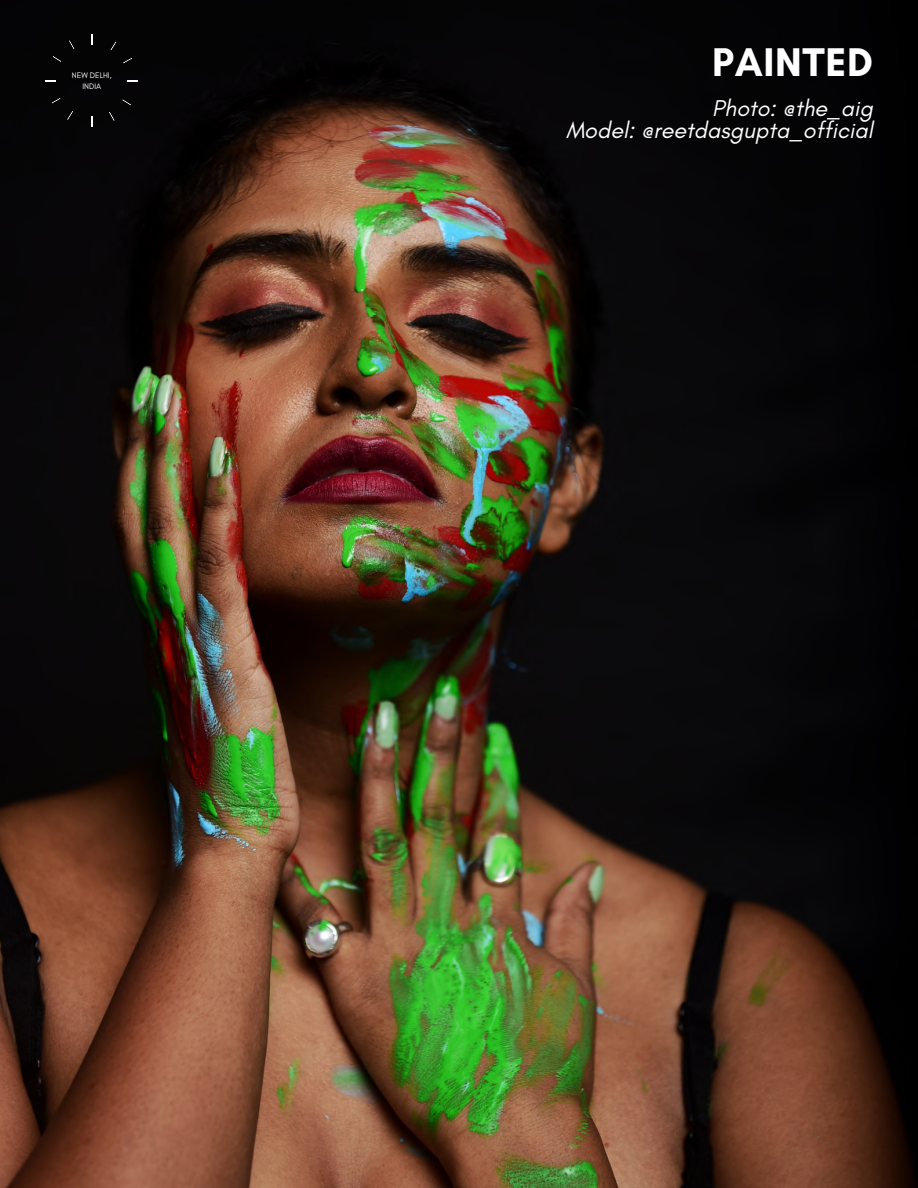
<style>
.page{position:relative;width:918px;height:1188px;background:#fff}
.page>*{position:absolute;margin:0;border:0;box-sizing:border-box;transform-origin:0 0}
.t1{font:700 40.8px "Glacial Indifference";letter-spacing:.015em;color:#fff}
.t2{font:italic 23.25px "Glacial Indifference";color:#fff}
.t3{font:8.1px/11.2px "Glacial Indifference";color:#fff;text-align:center}
</style>
<div class="page">
<img style="left:0;top:0;width:918px;height:1188px">
<svg style="left:67px;top:111px;width:6px;height:9px"></svg>
<svg style="left:110px;top:41px;width:7px;height:10px"></svg>
<svg style="left:52px;top:56px;width:10px;height:6px"></svg>
<svg style="left:122px;top:99px;width:9px;height:7px"></svg>
<svg style="left:51px;top:98px;width:10px;height:6px"></svg>
<svg style="left:123px;top:58px;width:9px;height:6px"></svg>
<svg style="left:69px;top:40px;width:6px;height:10px"></svg>
<svg style="left:109px;top:112px;width:6px;height:9px"></svg>
<p class="t3" style="left:72px;top:70px;width:41px">NEW DELHI,<br>INDIA</p>
<h1 class="t1" style="left:712px;top:38px;width:162px">PAINTED</h1>
<p class="t2" style="left:712px;top:94px;width:162px">Photo: @the_aig</p>
<p class="t2" style="left:566px;top:116px;width:308px">Model: @reetdasgupta_official</p>
</div>
